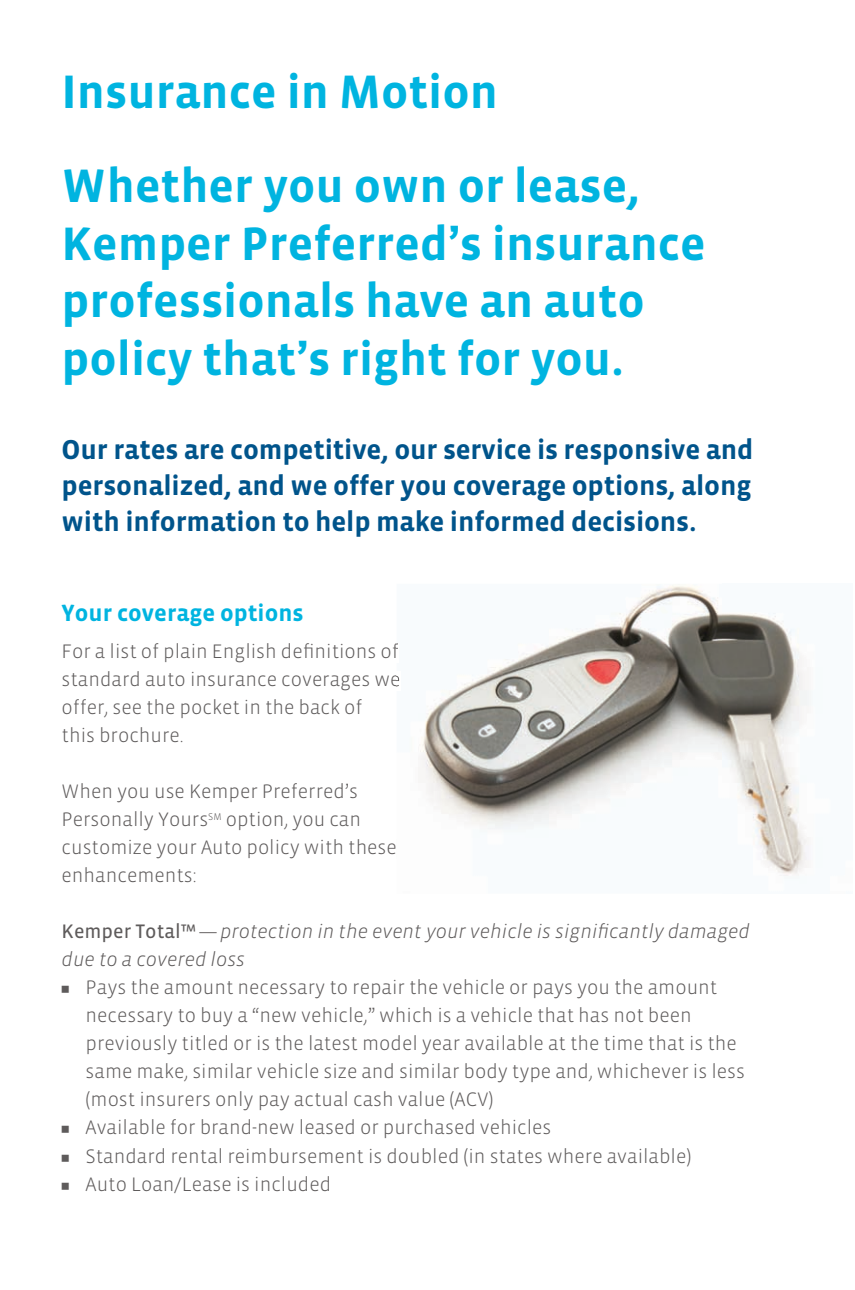
<style>
.page{position:relative;width:855px;height:1290px;background:#fff}
.page>*{position:absolute;margin:0;border:0;box-sizing:border-box;transform-origin:0 0}
.t1{font:700 48px/57.6px "Vista Sans";color:#00b4e0}
.t2{font:700 28px/36px "Vista Sans";letter-spacing:-.005em;color:#00548b;text-align:justify}
.t3{font:700 24px "Vista Sans";color:#00b4e0}
.t4{font:300 20px/28px "Vista Sans";color:#5e5b5b}
.t5{font:italic 300 20px "Vista Sans";color:#5e5b5b}
.s1{font-family:"Vista Sans Reg";font-weight:400;font-style:normal}
.s2{font-style:normal}
.s3{font-family:"Universal Newswith Comm Pi";font-weight:400;font-size:14px}
</style>
<div class="page">
<hr style="left:0;top:1289px;width:855px;height:1px;background:#00aeef">
<svg style="left:396px;top:585px;width:413px;height:291px"></svg>
<h1 class="t1" style="left:62px;top:46px;width:580px;line-height:93.6px">Insurance in Motion<br>Whether you own or lease,</h1>
<h1 class="t1" style="left:62px;top:215px;width:646px">Kemper Preferred’s insurance professionals have an auto policy that’s right for you.</h1>
<h2 class="t2" style="left:62px;top:432px;width:693px">Our rates are competitive, our service is responsive and personalized, and we offer you coverage options, along with information to help make informed decisions.</h2>
<p class="t3" style="left:62px;top:601px;width:243px">Your coverage options</p>
<p class="t4" style="left:62px;top:638px;width:340px">For a list of plain English definitions of standard auto insurance coverages we offer, see the pocket in the back of this brochure.</p>
<p class="t4" style="left:62px;top:778px;width:337px">When you use Kemper Preferred’s<br>Personally Yours<sup>SM</sup> option, you can customize your Auto policy with these enhancements:</p>
<p class="t5" style="left:62px;top:921px;width:690px"><span class="s1">Kemper Total™</span><span class="s2">—</span>protection in the event your vehicle is significantly damaged</p>
<p class="t5" style="left:62px;top:949px;width:185px">due to a covered loss</p>
<p class="t4" style="left:62px;top:974px;width:657px"><span class="s3">n</span> Pays the amount necessary to repair the vehicle or pays you the amount</p>
<p class="t4" style="left:86px;top:1002px;width:607px">necessary to buy a “new vehicle,” which is a vehicle that has not been</p>
<p class="t4" style="left:86px;top:1030px;width:653px">previously titled or is the latest model year available at the time that is the</p>
<p class="t4" style="left:86px;top:1058px;width:661px">same make, similar vehicle size and similar body type and, whichever is less</p>
<p class="t4" style="left:86px;top:1086px;width:409px">(most insurers only pay actual cash value (ACV)</p>
<p class="t4" style="left:62px;top:1114px;width:491px"><span class="s3">n</span> Available for brand-new leased or purchased vehicles</p>
<p class="t4" style="left:62px;top:1142px;width:631px"><span class="s3">n</span> Standard rental reimbursement is doubled (in states where available)</p>
<p class="t4" style="left:62px;top:1170px;width:271px"><span class="s3">n</span> Auto Loan/Lease is included</p>
</div>
